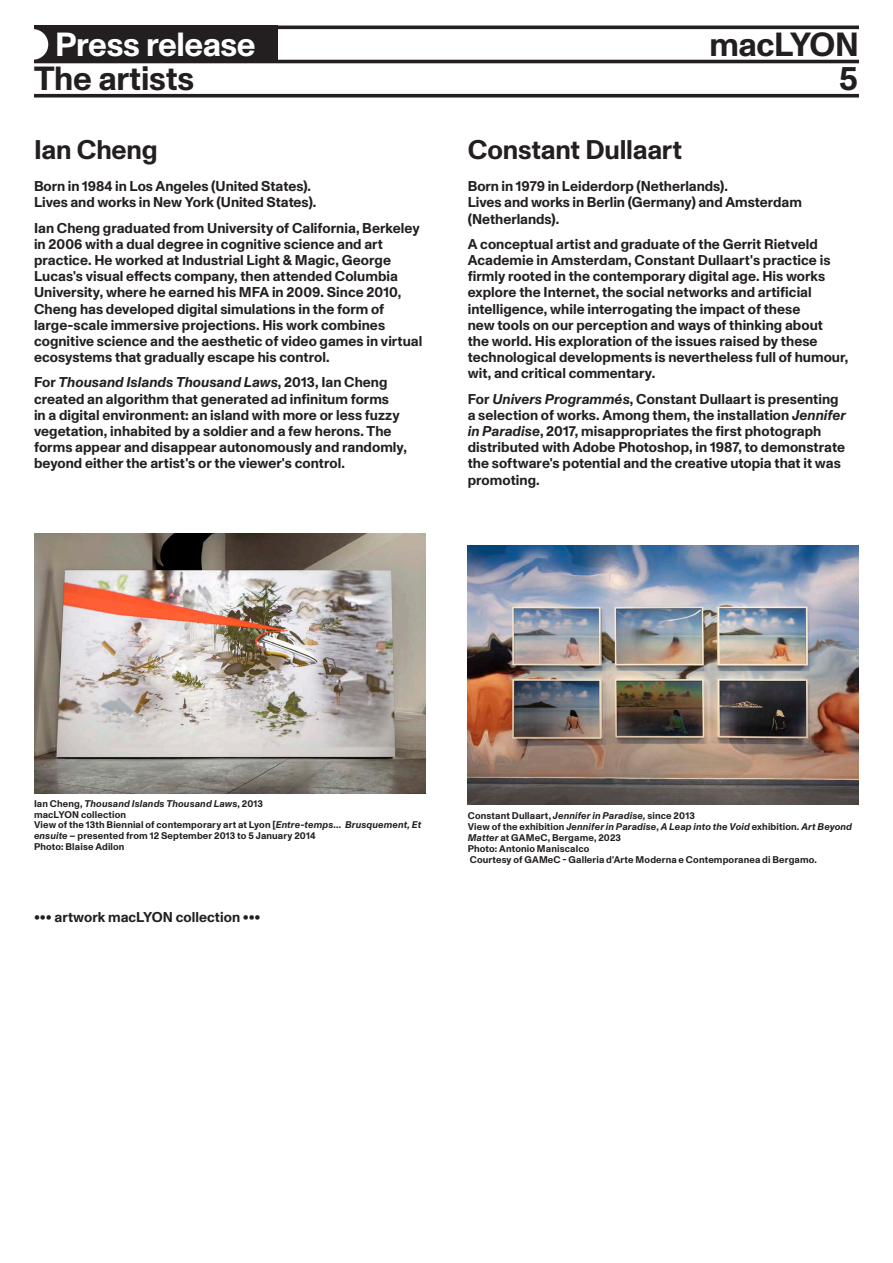
<style>
.page{position:relative;width:893px;height:1263px;background:#fff}
.page>*{position:absolute;margin:0;border:0;box-sizing:border-box;transform-origin:0 0}
.t1{font:700 33.45px "Monument Grotesk";letter-spacing:-.01em;color:#231f20}
.t2{font:700 33.45px "Monument Grotesk";letter-spacing:-.015em;color:#fff}
.TEXTE_FER_GAUCHE{font:700 27px "Monument Grotesk";letter-spacing:-.01em;color:#231f20}
.TEXTE_FER_GAUCHE-2{font:700 14.25px/16.2px "Monument Grotesk";color:#231f20}
.t3{font:700 9.75px/10.8px "Monument Grotesk";letter-spacing:.015em;color:#231f20}
.t4{font:italic 700 9.75px "Monument Grotesk";letter-spacing:.015em;color:#231f20}
.s1{font-style:italic}
.s2{font-style:normal}
</style>
<div class="page">
<img style="left:34px;top:533px;width:391px;height:260px">
<img style="left:468px;top:545px;width:391px;height:260px">
<div style="left:34px;top:26px;width:244px;height:37px;background:#231f20"></div>
<hr style="left:34px;top:26px;width:825px;height:3px;background:#231f20">
<hr style="left:34px;top:60px;width:825px;height:3px;background:#231f20">
<svg style="left:34px;top:94px;width:825px;height:4px;background:#3d393a"></svg>
<svg style="left:34px;top:29px;width:14px;height:31px"></svg>
<p class="t2" style="left:55px;top:20px;width:202px">Press release</p>
<p class="t1" style="left:709px;top:20px;width:151px">macLYON</p>
<p class="t1" style="left:34px;top:54px;width:162px">The artists</p>
<p class="t1" style="left:838px;top:54px;width:22px">5</p>
<p class="TEXTE_FER_GAUCHE" style="left:34px;top:130px;width:125px">Ian Cheng</p>
<p class="TEXTE_FER_GAUCHE-2" style="left:34px;top:177px;width:284px">Born in 1984 in Los Angeles (United States).<br>Lives and works in New York (United States).</p>
<p class="TEXTE_FER_GAUCHE-2" style="left:34px;top:219px;width:390px">Ian Cheng graduated from University of California, Berkeley in 2006 with a dual degree in cognitive science and art practice. He worked at Industrial Light &amp; Magic, George Lucas's visual effects company, then attended Columbia University, where he earned his MFA in 2009. Since 2010, Cheng has developed digital simulations in the form of large-scale immersive projections. His work combines cognitive science and the aesthetic of video games in virtual ecosystems that gradually escape his control.</p>
<p class="TEXTE_FER_GAUCHE-2" style="left:34px;top:374px;width:374px">For <span class="s1">Thousand Islands Thousand Laws</span>, 2013, Ian Cheng created an algorithm that generated ad infinitum forms<br>in a digital environment: an island with more or less fuzzy vegetation, inhabited by a soldier and a few herons. The forms appear and disappear autonomously and randomly, beyond either the artist's or the viewer's control.</p>
<p class="TEXTE_FER_GAUCHE" style="left:468px;top:130px;width:216px">Constant Dullaart</p>
<p class="TEXTE_FER_GAUCHE-2" style="left:468px;top:177px;width:336px">Born in 1979 in Leiderdorp (Netherlands).<br>Lives and works in Berlin (Germany) and Amsterdam (Netherlands).</p>
<p class="TEXTE_FER_GAUCHE-2" style="left:468px;top:235px;width:382px">A conceptual artist and graduate of the Gerrit Rietveld Academie in Amsterdam, Constant Dullaart's practice is firmly rooted in the contemporary digital age. His works explore the Internet, the social networks and artificial intelligence, while interrogating the impact of these<br>new tools on our perception and ways of thinking about<br>the world. His exploration of the issues raised by these technological developments is nevertheless full of humour, wit, and critical commentary.</p>
<p class="TEXTE_FER_GAUCHE-2" style="left:468px;top:390px;width:380px">For <span class="s1">Univers Programmés</span>, Constant Dullaart is presenting a selection of works. Among them, the installation <span class="s1">Jennifer in Paradise</span>, 2017, misappropriates the first photograph distributed with Adobe Photoshop, in 1987, to demonstrate the software's potential and the creative utopia that it was promoting.</p>
<p class="t4" style="left:34px;top:796px;width:231px"><span class="s2">Ian Cheng,</span> Thousand Islands Thousand Laws<span class="s2">, 2013</span></p>
<p class="t3" style="left:34px;top:808px;width:94px">macLYON collection</p>
<p class="t3" style="left:34px;top:819px;width:389px">View of the 13th Biennial of contemporary art at Lyon [<span class="s1">Entre-temps</span>... <span class="s1">Brusquement, Et ensuite</span> – presented from 12 September 2013 to 5 January 2014</p>
<p class="t3" style="left:34px;top:841px;width:92px">Photo: Blaise Adilon</p>
<p class="TEXTE_FER_GAUCHE-2" style="left:34px;top:908px;width:228px">••• artwork macLYON collection •••</p>
<p class="t3" style="left:468px;top:810px;width:229px">Constant Dullaart, <span class="s1">Jennifer in Paradise,</span> since 2013</p>
<p class="t3" style="left:468px;top:821px;width:386px">View of the exhibition <span class="s1">Jennifer in Paradise</span>, <span class="s1">A Leap into the Void</span> exhibition<span class="s1">. Art Beyond<br>Matter</span> at GAMeC, Bergame, 2023</p>
<p class="t3" style="left:468px;top:842px;width:351px">Photo: Antonio Maniscalco<br>Courtesy of GAMeC - Galleria d'Arte Moderna e Contemporanea di Bergamo.</p>
</div>
